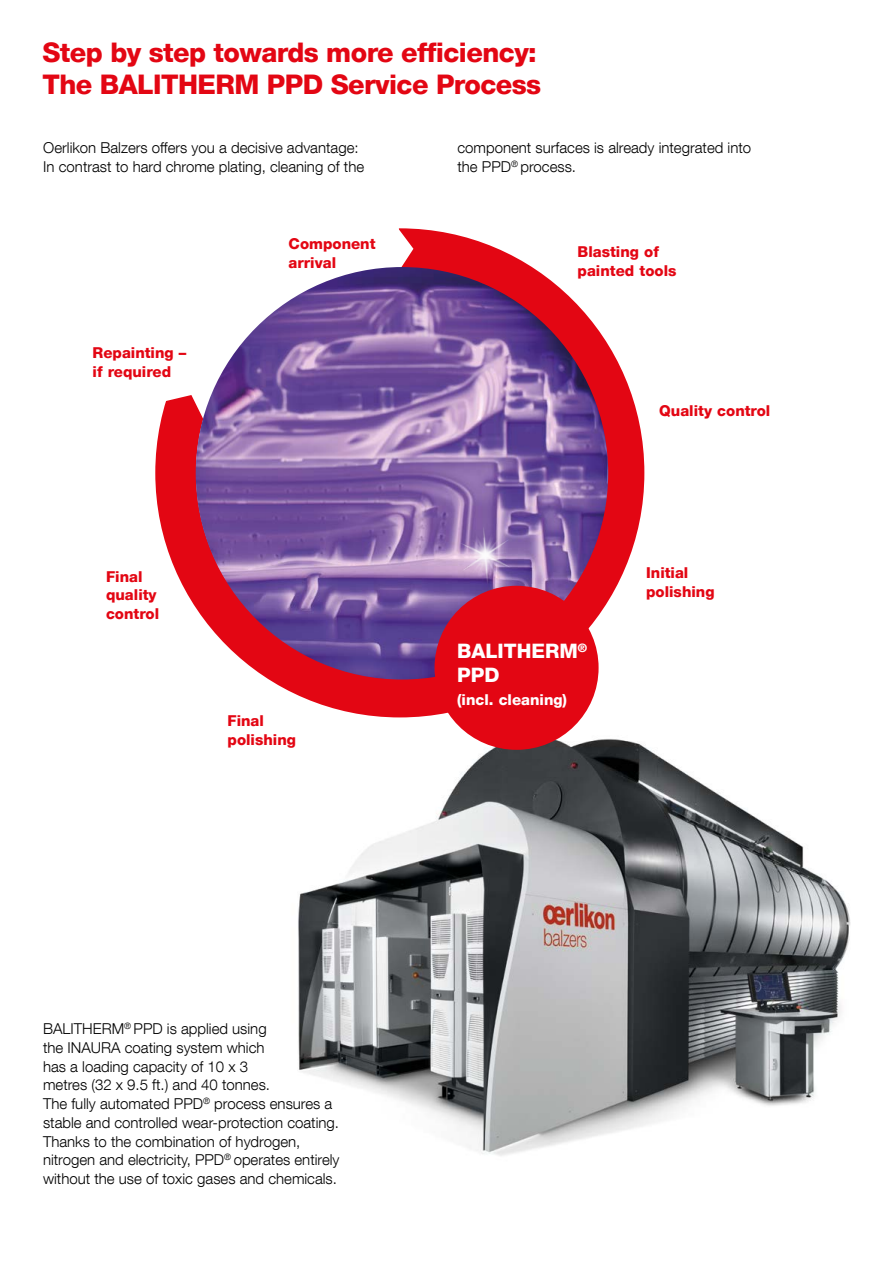
<style>
.page{position:relative;width:893px;height:1263px;background:#fff}
.page>*{position:absolute;margin:0;border:0;box-sizing:border-box;transform-origin:0 0}
.t1{font:800 27px/32.4px "Helvetica Neue LT Com";letter-spacing:-.02em;color:#e30613}
.t2{font:800 19.95px/23.2px "Helvetica Neue LT Com";color:#fff}
.t3{font:300 15px/18.8px "Helvetica Neue LT Com";color:#000}
.t4{font:800 15px/18.8px "Helvetica Neue LT Com";color:#e30613}
.t5{font:800 15px "Helvetica Neue LT Com";color:#fff}
</style>
<div class="page">
<img style="left:298px;top:723px;width:553px;height:433px">
<svg style="left:155px;top:228px;width:489px;height:489px;fill:#e30b1b"></svg>
<svg style="left:163px;top:228px;width:225px;height:194px"></svg>
<svg style="left:388px;top:228px;width:25px;height:39px"></svg>
<img style="left:196px;top:267px;width:412px;height:412px;border-radius:206px">
<div style="left:436px;top:587px;width:161px;height:161px;background:#e30613;border-radius:50%"></div>
<img style="left:447px;top:517px;width:78px;height:77px">
<h1 class="t1" style="left:43px;top:36px;width:500px">Step by step towards more efficiency:<br>The BALITHERM PPD Service Process</h1>
<p class="t3" style="left:43px;top:138px;width:322px">Oerlikon Balzers offers you a decisive advantage:<br>In contrast to hard chrome plating, cleaning of the</p>
<p class="t3" style="left:457px;top:138px;width:295px">component surfaces is already integrated into the PPD<sup>®</sup> process.</p>
<p class="t4" style="left:93px;top:343px;width:95px">Repainting – if required</p>
<p class="t4" style="left:289px;top:235px;width:88px">Component arrival</p>
<p class="t4" style="left:578px;top:243px;width:100px">Blasting of painted tools</p>
<p class="t4" style="left:659px;top:401px;width:113px">Quality control</p>
<p class="t4" style="left:106px;top:567px;width:55px">Final quality control</p>
<p class="t4" style="left:228px;top:711px;width:70px">Final polishing</p>
<h2 class="t2" style="left:457px;top:639px;width:132px">BALITHERM<sup>®<br></sup>PPD</h2>
<p class="t5" style="left:457px;top:690px;width:111px">(incl. cleaning)</p>
<p class="t4" style="left:646px;top:563px;width:70px">Initial polishing</p>
<p class="t3" style="left:43px;top:1019px;width:298px">BALITHERM<sup>®</sup> PPD is applied using<br>the INAURA coating system which<br>has a loading capacity of 10 x 3<br>metres (32 x 9.5 ft.) and 40 tonnes.<br>The fully automated PPD<sup>®</sup> process ensures a stable and controlled wear-protection coating.<br>Thanks to the combination of hydrogen, nitrogen and electricity, PPD<sup>®</sup> operates entirely without the use of toxic gases and chemicals.</p>
</div>
